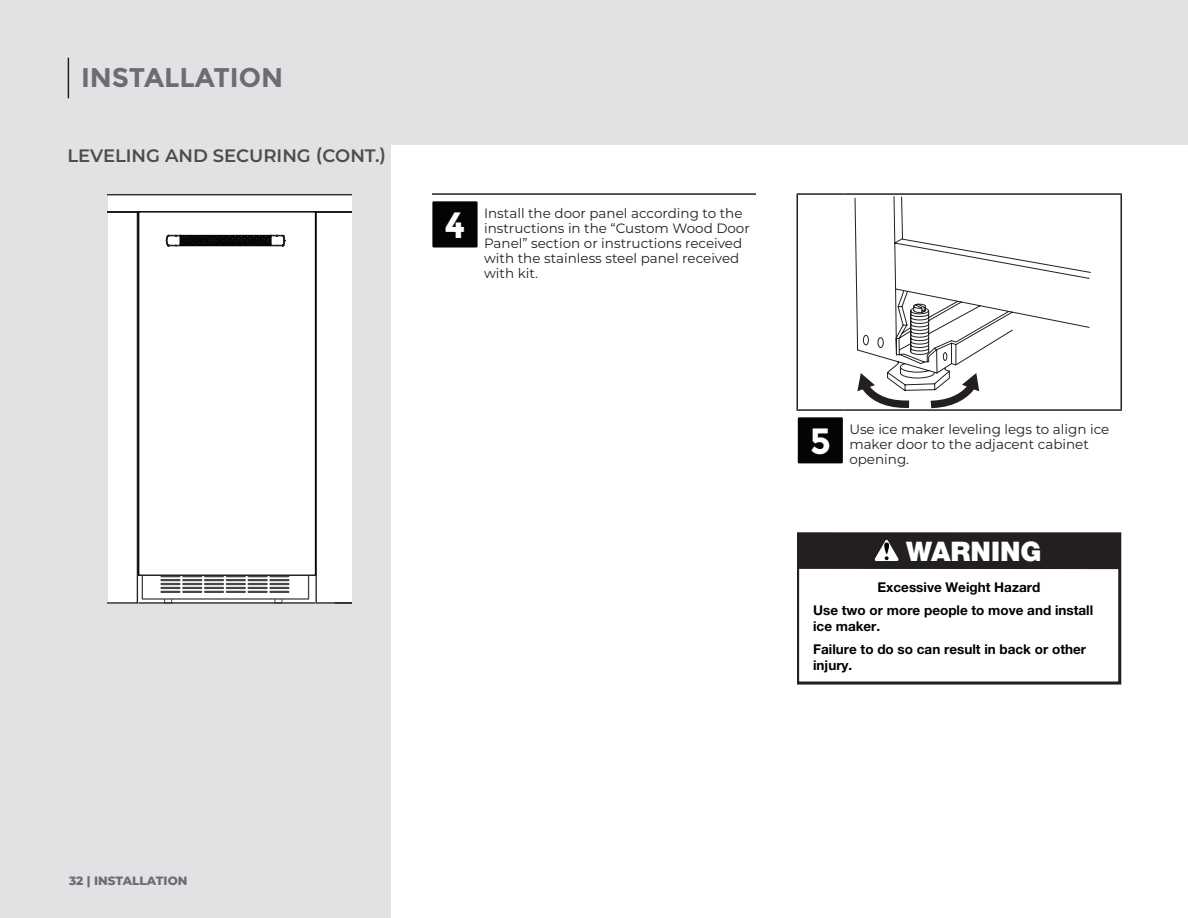
<style>
.page{position:relative;width:1188px;height:918px;background:#fff}
.page>*{position:absolute;margin:0;border:0;box-sizing:border-box;transform-origin:0 0}
.t1{font:700 36.6px "Montserrat";color:#fff}
.t2{font:700 36.45px "Montserrat";color:#fff}
.t3{font:700 27px "Montserrat";color:#6c6d70}
.t4{font:900 27px "Helvetica Neue LT Std";color:#fff}
.JA_Subtopic_header{font:600 18px "Montserrat";color:#4b4c4d}
.JA_Body{font:13.5px/15px "Montserrat";color:#231f20}
.t5{font:700 13.5px/23.2px "Helvetica Neue LT Std";color:#000}
.t6{font:800 12px "Montserrat";color:#6c6d70}
</style>
<div class="page">
<div style="left:0;top:0;width:1188px;height:145px;background:#e1e2e4"></div>
<div style="left:0;top:145px;width:392px;height:773px;background:#e1e2e4"></div>
<hr style="left:68px;top:58px;width:1px;height:40px;background:#231f20">
<hr style="left:796px;top:193px;width:47px;height:2px;background:#231f20">
<hr style="left:796px;top:195px;width:2px;height:214px;background:#231f20">
<hr style="left:843px;top:193px;width:279px;height:2px;background:#231f20">
<hr style="left:1120px;top:195px;width:2px;height:214px;background:#231f20">
<hr style="left:796px;top:409px;width:47px;height:2px;background:#231f20">
<hr style="left:843px;top:409px;width:279px;height:2px;background:#231f20">
<svg style="left:855px;top:196px;width:236px;height:195px"></svg>
<svg style="left:855px;top:373px;width:58px;height:35px"></svg>
<svg style="left:927px;top:373px;width:55px;height:35px"></svg>
<div style="left:799px;top:418px;width:43px;height:44px;background:#040503"></div>
<div style="left:798px;top:417px;width:45px;height:46px;border:2px solid #040503"></div>
<svg style="left:797px;top:532px;width:324px;height:153px"></svg>
<div style="left:798px;top:533px;width:322px;height:36px;background:#231f20"></div>
<svg style="left:874px;top:540px;width:25px;height:21px"></svg>
<hr style="left:432px;top:193px;width:46px;height:2px;background:#231f20">
<hr style="left:478px;top:193px;width:278px;height:2px;background:#231f20">
<div style="left:434px;top:202px;width:42px;height:44px;background:#040503"></div>
<div style="left:432px;top:201px;width:46px;height:47px;border:2px solid #040503"></div>
<svg style="left:108px;top:195px;width:243px;height:409px;background:#f4f4f4"></svg>
<hr style="left:160px;top:591px;width:21px;height:2px;background:#454647">
<hr style="left:182px;top:591px;width:20px;height:2px;background:#454647">
<hr style="left:204px;top:591px;width:20px;height:2px;background:#454647">
<hr style="left:226px;top:591px;width:20px;height:2px;background:#454647">
<hr style="left:248px;top:591px;width:20px;height:2px;background:#454647">
<hr style="left:269px;top:591px;width:20px;height:2px;background:#454647">
<hr style="left:160px;top:587px;width:21px;height:2px;background:#454647">
<hr style="left:182px;top:587px;width:20px;height:2px;background:#454647">
<hr style="left:204px;top:587px;width:20px;height:2px;background:#454647">
<hr style="left:226px;top:587px;width:20px;height:2px;background:#454647">
<hr style="left:248px;top:587px;width:20px;height:2px;background:#454647">
<hr style="left:269px;top:587px;width:20px;height:2px;background:#454647">
<hr style="left:160px;top:583px;width:21px;height:2px;background:#454647">
<hr style="left:182px;top:583px;width:20px;height:2px;background:#454647">
<hr style="left:204px;top:583px;width:20px;height:2px;background:#454647">
<hr style="left:226px;top:583px;width:20px;height:2px;background:#454647">
<hr style="left:248px;top:583px;width:20px;height:2px;background:#454647">
<hr style="left:269px;top:583px;width:20px;height:2px;background:#454647">
<hr style="left:160px;top:579px;width:21px;height:2px;background:#454647">
<hr style="left:182px;top:579px;width:20px;height:2px;background:#454647">
<hr style="left:204px;top:579px;width:20px;height:2px;background:#454647">
<hr style="left:226px;top:579px;width:20px;height:2px;background:#454647">
<hr style="left:248px;top:579px;width:20px;height:2px;background:#454647">
<hr style="left:269px;top:579px;width:20px;height:2px;background:#454647">
<hr style="left:160px;top:575px;width:21px;height:2px;background:#454647">
<hr style="left:182px;top:575px;width:20px;height:2px;background:#454647">
<hr style="left:204px;top:575px;width:20px;height:2px;background:#454647">
<hr style="left:226px;top:575px;width:20px;height:2px;background:#454647">
<hr style="left:248px;top:575px;width:20px;height:2px;background:#454647">
<hr style="left:269px;top:575px;width:20px;height:2px;background:#454647">
<div style="left:139px;top:212px;width:177px;height:363px;background:#fff"></div>
<div style="left:138px;top:211px;width:178px;height:365px;border:1px solid #040503"></div>
<svg style="left:165px;top:234px;width:121px;height:13px;background:#474746"></svg>
<hr style="left:138px;top:602px;width:177px;height:2px;background:#231f20">
<svg style="left:335px;top:602px;width:16px;height:2px"></svg>
<h3 class="t3" style="left:81px;top:62px;width:204px">INSTALLATION</h3>
<p class="JA_Subtopic_header" style="left:68px;top:143px;width:320px">LEVELING AND SECURING (CONT.)</p>
<p class="t1" style="left:444px;top:203px;width:23px">4</p>
<p class="JA_Body" style="left:484px;top:205px;width:267px">Install the door panel according to the instructions in the “Custom Wood Door Panel” section or instructions received with the stainless steel panel received with kit.</p>
<p class="t2" style="left:810px;top:419px;width:23px">5</p>
<p class="JA_Body" style="left:849px;top:421px;width:261px">Use ice maker leveling legs to align ice maker door to the adjacent cabinet opening.</p>
<p class="t4" style="left:906px;top:535px;width:137px">WARNING</p>
<p class="t5" style="left:813px;top:575px;width:282px;text-indent:64px">Excessive Weight Hazard<br>Use two or more people to move and install</p>
<p class="t5" style="left:813px;top:614px;width:274px">ice maker.<br>Failure to do so can result in back or other</p>
<p class="t5" style="left:813px;top:653px;width:41px">injury.</p>
<p class="t6" style="left:69px;top:872px;width:120px">32 | INSTALLATION</p>
</div>
